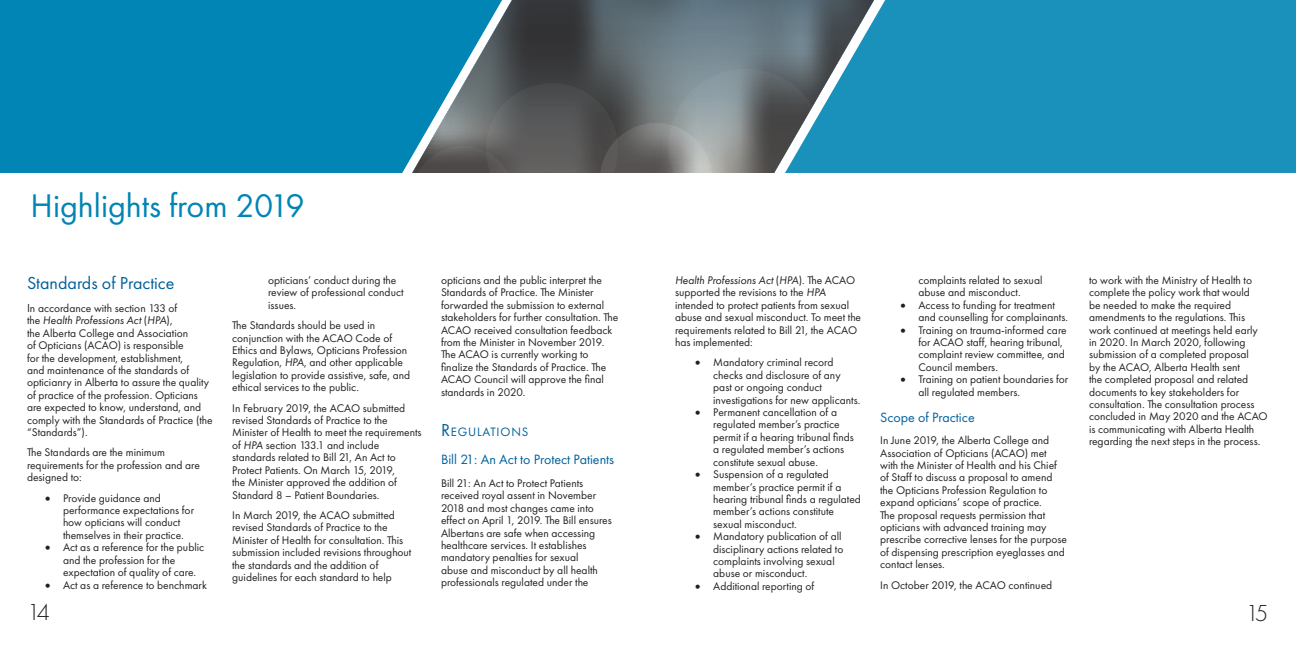
<style>
.page{position:relative;width:1296px;height:648px;background:#fff}
.page>*{position:absolute;margin:0;border:0;box-sizing:border-box;transform-origin:0 0}
.t1{font:34px "Futura PT";color:#0085b4}
.t2{font:300 24px "Futura PT";color:#231f20}
.Heading_1{font:18px "Futura PT";color:#00619c}
.Heading_2{font:14px "Futura PT";color:#00619c}
.Heading_1-2{font:12.6px "Futura PT";letter-spacing:.065em;color:#00619c}
.t3{font:11.5px/12.4px "Futura PT";color:#231f20}
.s1{font-size:12px}
.s2{font-style:italic}
.s3{font-size:18px}
</style>
<div class="page">
<div style="left:0;top:0;width:402px;height:173px;background:#0085b4"></div>
<div style="left:885px;top:0;width:411px;height:173px;background:#1a91bb"></div>
<svg style="left:402px;top:0;width:483px;height:173px;background:#0d8bb7"></svg>
<div style="left:874px;top:0;width:10px;height:173px;background:#1a91bb"></div>
<svg style="left:412px;top:0;width:462px;height:69px;background:#4e6f7d"></svg>
<svg style="left:412px;top:69px;width:462px;height:104px;background:#5f777f"></svg>
<p class="t1" style="left:31px;top:186px;width:276px">Highlights from 2019</p>
<p class="Heading_1" style="left:27px;top:272px;width:149px">Standards of Practice</p>
<p class="t3" style="left:27px;top:302px;width:187px"><span class="s1">I</span>n accordance with section 133 of<br>the <span class="s2">Health Professions Act</span> (<span class="s2">HPA</span>),<br>the Alberta College and Association<br>of Opticians (ACAO) is responsible<br>for the development, establishment,<br>and maintenance of the standards of opticianry in Alberta to assure the quality of practice of the profession. Opticians are expected to know, understand, and comply with the Standards of Practice (the “Standards”).</p>
<p class="t3" style="left:27px;top:446px;width:174px">The Standards are the minimum requirements for the profession and are designed to:</p>
<p class="t3" style="left:63px;top:492px;width:133px;text-indent:-18px">• Provide guidance and performance expectations for how opticians will conduct themselves in their practice.</p>
<p class="t3" style="left:63px;top:541px;width:143px;text-indent:-18px">• Act as a reference for the public and the profession for the expectation of quality of care.</p>
<p class="t3" style="left:45px;top:578px;width:163px">• Act as a reference to benchmark</p>
<p class="t3" style="left:268px;top:274px;width:137px">opticians’ conduct during the review of professional conduct issues.</p>
<p class="t3" style="left:232px;top:319px;width:180px">The Standards should be used in conjunction with the ACAO Code of Ethics and Bylaws, Opticians Profession Regulation, <span class="s2">HPA</span>, and other applicable legislation to provide assistive, safe, and ethical services to the public.</p>
<p class="t3" style="left:232px;top:402px;width:191px">In February 2019, the ACAO submitted revised Standards of Practice to the Minister of Health to meet the requirements of <span class="s2">HPA</span> section 133.1 and include standards related to Bill 21, An Act to Protect Patients. On March 15, 2019,<br>the Minister approved the addition of Standard 8 – Patient Boundaries.</p>
<p class="t3" style="left:232px;top:509px;width:181px">In March 2019, the ACAO submitted revised Standards of Practice to the Minister of Health for consultation. This submission included revisions throughout the standards and the addition of guidelines for each standard to help</p>
<p class="t3" style="left:441px;top:274px;width:179px">opticians and the public interpret the Standards of Practice. The Minister forwarded the submission to external stakeholders for further consultation. The ACAO received consultation feedback from the Minister in November 2019.<br>The ACAO is currently working to finalize the Standards of Practice. The ACAO Council will approve the final standards in 2020.</p>
<p class="Heading_1-2" style="left:441px;top:425px;width:89px"><span class="s3">R</span>EGULATIONS</p>
<p class="Heading_2" style="left:441px;top:452px;width:175px">Bill 21: An Act to Protect Patients</p>
<p class="t3" style="left:441px;top:477px;width:172px">Bill 21: An Act to Protect Patients received royal assent in November 2018 and most changes came into effect on April 1, 2019. The Bill ensures Albertans are safe when accessing healthcare services. It establishes mandatory penalties for sexual<br>abuse and misconduct by all health professionals regulated under the</p>
<p class="t3" style="left:675px;top:274px;width:188px"><span class="s2">Health Professions Act</span> (<span class="s2">HPA</span>). The ACAO supported the revisions to the <span class="s2">HPA </span>intended to protect patients from sexual abuse and sexual misconduct. To meet the requirements related to Bill 21, the ACAO has implemented:</p>
<p class="t3" style="left:713px;top:356px;width:149px;text-indent:-18px">• Mandatory criminal record checks and disclosure of any past or ongoing conduct investigations for new applicants.</p>
<p class="t3" style="left:713px;top:406px;width:142px;text-indent:-18px">• Permanent cancellation of a regulated member’s practice permit if a hearing tribunal finds a regulated member’s actions constitute sexual abuse.</p>
<p class="t3" style="left:713px;top:468px;width:149px;text-indent:-18px">• Suspension of a regulated member’s practice permit if a hearing tribunal finds a regulated member’s actions constitute sexual misconduct.</p>
<p class="t3" style="left:713px;top:530px;width:132px;text-indent:-18px">• Mandatory publication of all disciplinary actions related to complaints involving sexual abuse or misconduct.</p>
<p class="t3" style="left:695px;top:580px;width:121px">• Additional reporting of</p>
<p class="t3" style="left:918px;top:274px;width:126px">complaints related to sexual abuse and misconduct.</p>
<p class="t3" style="left:918px;top:299px;width:151px;text-indent:-18px">• Access to funding for treatment and counselling for complainants.</p>
<p class="t3" style="left:918px;top:324px;width:150px;text-indent:-18px">• Training on trauma-informed care for ACAO staff, hearing tribunal, complaint review committee, and<br>Council members.</p>
<p class="t3" style="left:918px;top:373px;width:151px;text-indent:-18px">• Training on patient boundaries for all regulated members.</p>
<p class="Heading_2" style="left:880px;top:409px;width:96px">Scope of Practice</p>
<p class="t3" style="left:880px;top:434px;width:188px">In June 2019, the Alberta College and Association of Opticians (ACAO) met with the Minister of Health and his Chief of Staff to discuss a proposal to amend the Opticians Profession Regulation to expand opticians’ scope of practice.<br>The proposal requests permission that opticians with advanced training may prescribe corrective lenses for the purpose of dispensing prescription eyeglasses and contact lenses.</p>
<p class="t3" style="left:880px;top:579px;width:174px">In October 2019, the ACAO continued</p>
<p class="t3" style="left:1089px;top:274px;width:180px">to work with the Ministry of Health to complete the policy work that would<br>be needed to make the required amendments to the regulations. This work continued at meetings held early in 2020. In March 2020, following submission of a completed proposal<br>by the ACAO, Alberta Health sent<br>the completed proposal and related documents to key stakeholders for consultation. The consultation process concluded in May 2020 and the ACAO is communicating with Alberta Health regarding the next steps in the process.</p>
<p class="t2" style="left:27px;top:599px;width:25px">14</p>
<p class="t2" style="left:1246px;top:600px;width:24px">15</p>
</div>
